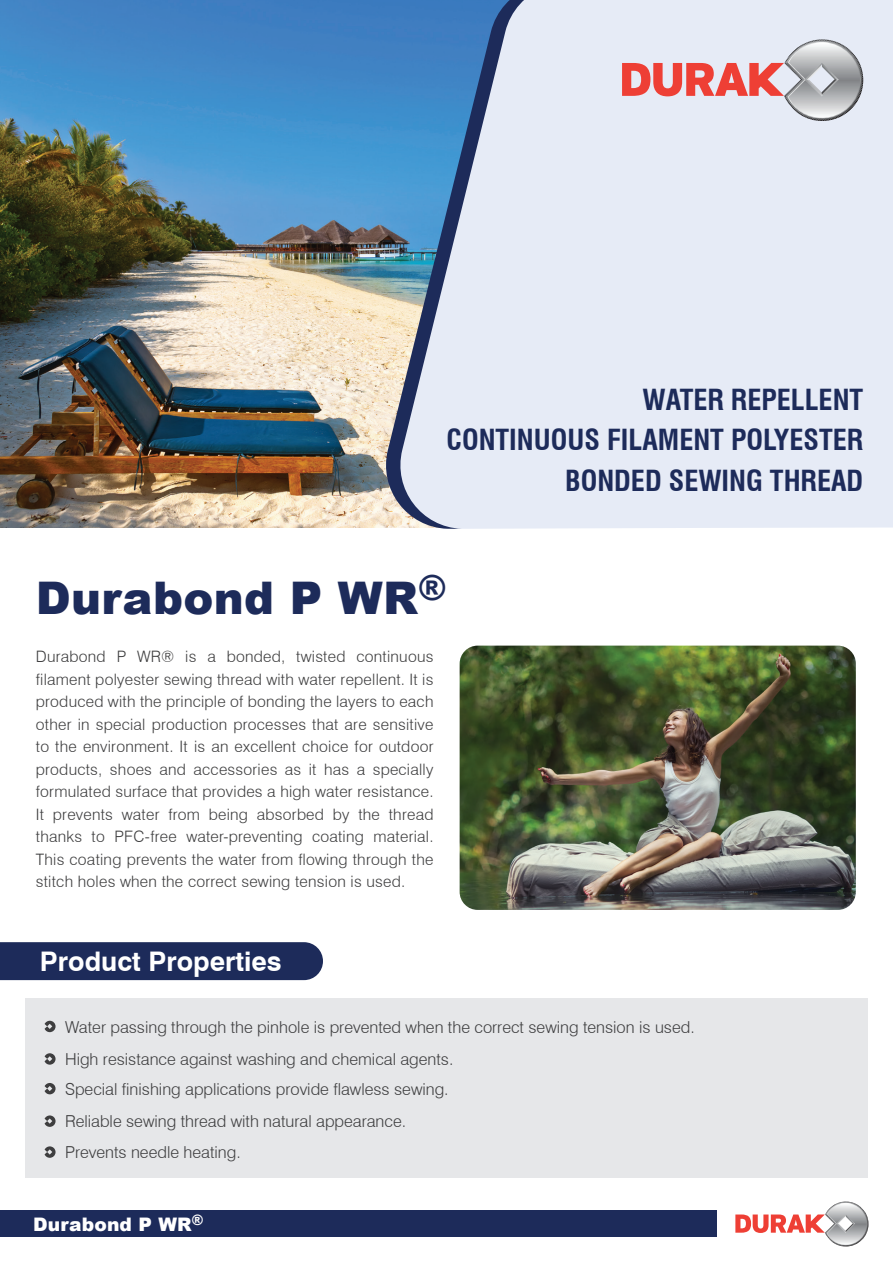
<style>
.page{position:relative;width:893px;height:1263px;background:#fff}
.page>*{position:absolute;margin:0;border:0;box-sizing:border-box;transform-origin:0 0}
.t1{font:900 45px "Arial";letter-spacing:.005em;color:#1d2b5a}
.t2{font:700 condensed 28.35px/40.5px "Swiss 721 BT";color:#1d2b5a;text-align:right}
.t3{font:700 27px "Swiss 721 BT";color:#fff}
.t4{font:900 18.6px "Arial";letter-spacing:.005em;color:#fff}
.t5{font:300 16.5px/30.9px "Swiss 721 BT";color:#3e3e3f}
.t6{font:300 15.75px/22.5px "Swiss 721 BT";letter-spacing:.015em;color:#3e3e3f;text-align:justify}
</style>
<div class="page">
<img style="left:460px;top:646px;width:396px;height:264px">
<img style="left:0;top:0;width:378px;height:527px">
<div style="left:0;top:942px;width:323px;height:38px;background:#1d2b5a"></div>
<div style="left:25px;top:998px;width:843px;height:180px;background:#e6e7e9"></div>
<svg style="left:735px;top:1201px;width:133px;height:45px"></svg>
<svg style="left:45px;top:1115px;width:11px;height:12px"></svg>
<svg style="left:45px;top:1146px;width:11px;height:12px"></svg>
<svg style="left:45px;top:1083px;width:11px;height:11px"></svg>
<svg style="left:45px;top:1053px;width:11px;height:12px"></svg>
<svg style="left:45px;top:1021px;width:11px;height:11px"></svg>
<div style="left:0;top:1211px;width:717px;height:26px;background:#1d2b5a"></div>
<div style="left:545px;top:0;width:348px;height:529px;background:#e6ebf6"></div>
<svg style="left:378px;top:0;width:167px;height:529px;background:#a7bed7"></svg>
<svg style="left:622px;top:39px;width:241px;height:82px;background:#dabfc5"></svg>
<h2 class="t2" style="left:446px;top:379px;width:418px">WATER REPELLENT<br>CONTINUOUS FILAMENT POLYESTER<br>BONDED SEWING THREAD</h2>
<h1 class="t1" style="left:36px;top:565px;width:412px">Durabond P WR<sup>®</sup></h1>
<p class="t6" style="left:36px;top:645px;width:399px">Durabond P WR® is a bonded, twisted continuous filament polyester sewing thread with water repellent. It is produced with the principle of bonding the layers to each other in special production processes that are sensitive to the environment. It is an excellent choice for outdoor products, shoes and accessories as it has a specially formulated surface that provides a high water resistance.<br>It prevents water from being absorbed by the thread thanks to PFC-free water-preventing coating material.<br>This coating prevents the water from flowing through the stitch holes when the correct sewing tension is used.</p>
<h3 class="t3" style="left:40px;top:945px;width:243px">Product Properties</h3>
<p class="t5" style="left:65px;top:1011px;width:631px">Water passing through the pinhole is prevented when the correct sewing tension is used.</p>
<p class="t5" style="left:65px;top:1044px;width:390px">High resistance against washing and chemical agents.</p>
<p class="t5" style="left:65px;top:1073px;width:385px">Special finishing applications provide flawless sewing.</p>
<p class="t5" style="left:65px;top:1106px;width:343px">Reliable sewing thread with natural appearance.<br>Prevents needle heating.</p>
<p class="t4" style="left:33px;top:1211px;width:172px">Durabond P WR<sup>®</sup></p>
</div>
